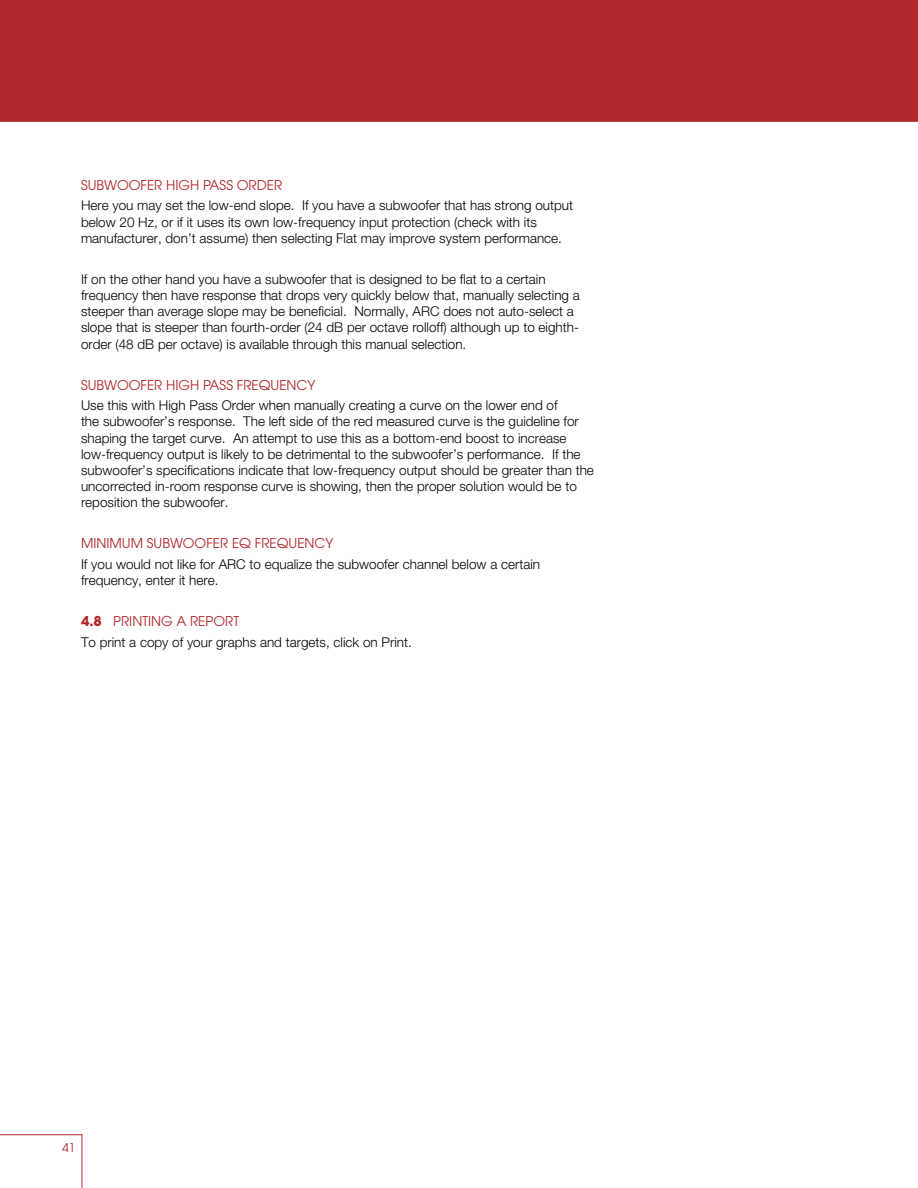
<style>
.page{position:relative;width:918px;height:1188px;background:#fff}
.page>*{position:absolute;margin:0;border:0;box-sizing:border-box;transform-origin:0 0}
.t1{font:300 13.5px/16.2px "Helvetica Neue";color:#000}
.t2{font:13.5px "Avant Garde";color:#b3282d}
.t3{font:12px "Avant Garde";color:#b3282d}
.s1{font-weight:700}
</style>
<div class="page">
<svg style="left:0;top:1134px;width:82px;height:54px"></svg>
<div style="left:0;top:0;width:918px;height:122px;background:#b3282d"></div>
<p class="t2" style="left:81px;top:177px;width:203px">SUBWOOFER HIGH PASS ORDER</p>
<p class="t1" style="left:81px;top:197px;width:494px">Here you may set the low-end slope. If you have a subwoofer that has strong output below 20 Hz, or if it uses its own low-frequency input protection (check with its manufacturer, don’t assume) then selecting Flat may improve system performance.</p>
<p class="t1" style="left:81px;top:271px;width:500px">If on the other hand you have a subwoofer that is designed to be flat to a certain frequency then have response that drops very quickly below that, manually selecting a steeper than average slope may be beneficial. Normally, ARC does not auto-select a slope that is steeper than fourth-order (24 dB per octave rolloff) although up to eighth&shy;order (48 dB per octave) is available through this manual selection.</p>
<p class="t2" style="left:81px;top:377px;width:236px">SUBWOOFER HIGH PASS FREQUENCY</p>
<p class="t1" style="left:81px;top:397px;width:514px">Use this with High Pass Order when manually creating a curve on the lower end of<br>the subwoofer’s response. The left side of the red measured curve is the guideline for shaping the target curve. An attempt to use this as a bottom-end boost to increase low-frequency output is likely to be detrimental to the subwoofer’s performance. If the subwoofer’s specifications indicate that low-frequency output should be greater than the uncorrected in-room response curve is showing, then the proper solution would be to reposition the subwoofer.</p>
<p class="t2" style="left:81px;top:536px;width:254px">MINIMUM SUBWOOFER EQ FREQUENCY</p>
<p class="t1" style="left:81px;top:556px;width:461px">If you would not like for ARC to equalize the subwoofer channel below a certain frequency, enter it here.</p>
<p class="t2" style="left:81px;top:613px;width:160px"><span class="s1">4.8</span> PRINTING A REPORT</p>
<p class="t1" style="left:81px;top:634px;width:332px">To print a copy of your graphs and targets, click on Print.</p>
<p class="t3" style="left:62px;top:1141px;width:15px">41</p>
</div>
